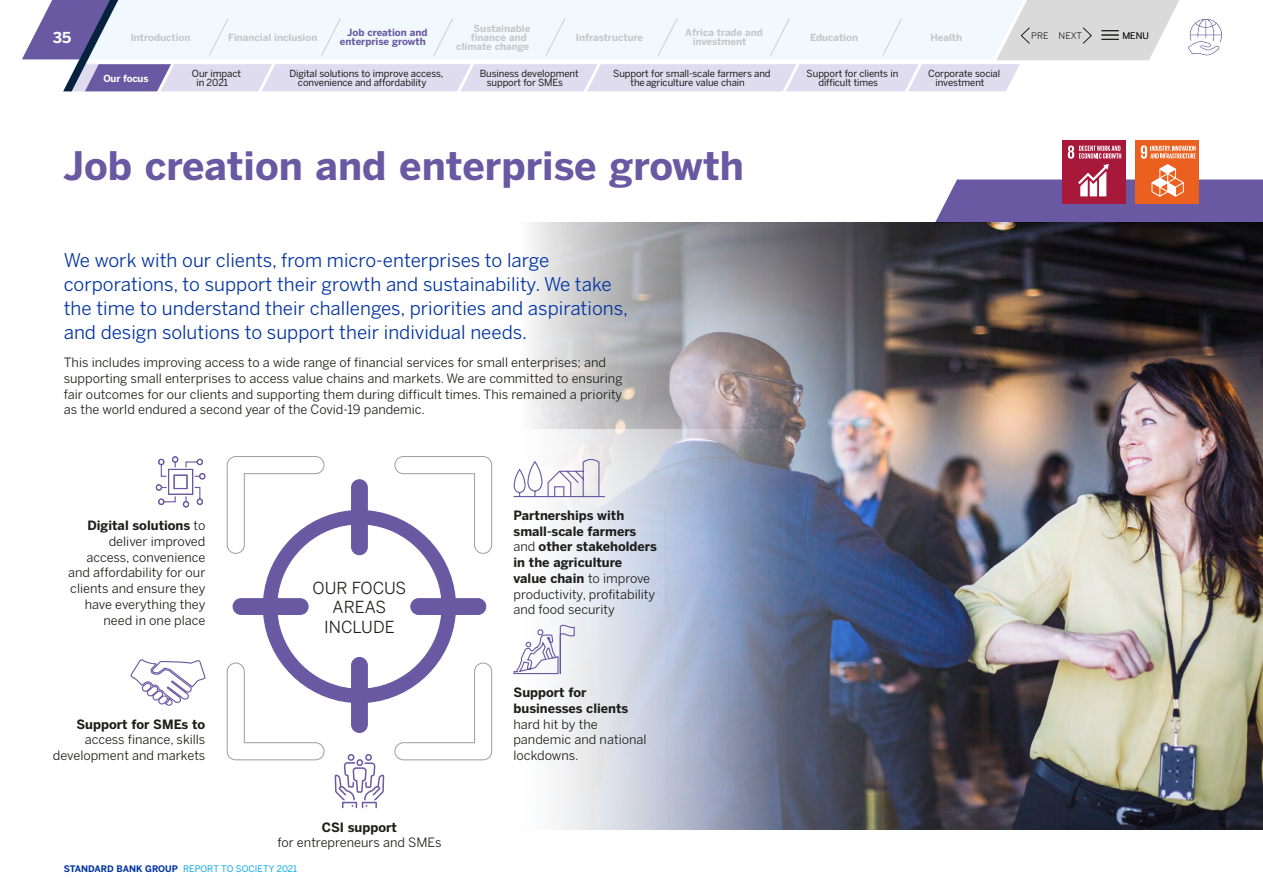
<style>
.page{position:relative;width:1263px;height:893px;background:#fff}
.page>*{position:absolute;margin:0;border:0;box-sizing:border-box;transform-origin:0 0}
.t1{font:700 39px "Benton Sans";color:#6859a2}
.t2{font:18.75px/24px "Benton Sans";color:#0033a1}
.t3{font:16.5px/19.5px "Benton Sans";color:#1d1d1b;text-align:center}
.t4{font:700 15px "Benton Sans";color:#fff}
.t5{font:12.75px/15.8px "Benton Sans";color:#1d1d1b}
.t6{font:700 12.75px/15.8px "Benton Sans";color:#1d1d1b}
.t7{font:9.75px/8.2px "Benton Sans";letter-spacing:-.01em;color:#1d1d1b}
.t8{font:700 9.75px/9px "Benton Sans";color:#c6c6c6}
.t9{font:700 9.75px/9px "Benton Sans";color:#6859a2;text-align:right}
.t10{font:700 9.75px "Benton Sans";letter-spacing:-.01em;color:#fff}
.t11{font:9px "Benton Sans";color:#00abe7}
.t12{font:9px "Benton Sans";color:#1d1d1b}
.s1{font-weight:700}
.s2{font-weight:700;color:#0033a1}
.s3{font-weight:400}
</style>
<div class="page">
<img style="left:531px;top:222px;width:732px;height:607px">
<svg style="left:226px;top:429px;width:561px;height:400px"></svg>
<div style="left:1062px;top:140px;width:63px;height:64px;background:#a7183b"></div>
<div style="left:1135px;top:140px;width:64px;height:64px;background:#eb601f"></div>
<svg style="left:935px;top:145px;width:328px;height:78px"></svg>
<svg style="left:232px;top:479px;width:255px;height:254px"></svg>
<svg style="left:394px;top:456px;width:98px;height:98px"></svg>
<svg style="left:227px;top:456px;width:98px;height:98px"></svg>
<svg style="left:227px;top:662px;width:98px;height:98px"></svg>
<svg style="left:394px;top:662px;width:98px;height:98px"></svg>
<svg style="left:130px;top:659px;width:76px;height:47px"></svg>
<svg style="left:155px;top:456px;width:51px;height:52px"></svg>
<svg style="left:513px;top:624px;width:62px;height:51px"></svg>
<svg style="left:512px;top:458px;width:94px;height:40px"></svg>
<svg style="left:335px;top:754px;width:49px;height:54px"></svg>
<svg style="left:22px;top:0;width:1200px;height:91px"></svg>
<p class="t4" style="left:53px;top:28px;width:20px">35</p>
<p class="t8" style="left:474px;top:24px;width:58px">Sustainable</p>
<p class="t8" style="left:471px;top:33px;width:58px">finance and</p>
<p class="t8" style="left:456px;top:42px;width:75px">climate change</p>
<p class="t8" style="left:131px;top:33px;width:61px">Introduction</p>
<p class="t8" style="left:228px;top:33px;width:91px">Financial inclusion</p>
<p class="t9" style="left:340px;top:28px;width:89px">Job creation and enterprise growth</p>
<p class="t8" style="left:576px;top:33px;width:69px">Infrastructure</p>
<p class="t8" style="left:693px;top:28px;width:72px;text-indent:-8px">Africa trade and investment</p>
<p class="t8" style="left:810px;top:33px;width:50px">Education</p>
<p class="t8" style="left:930px;top:33px;width:33px">Health</p>
<p class="t10" style="left:103px;top:72px;width:47px">Our focus</p>
<p class="t7" style="left:196px;top:69px;width:46px;text-indent:-4px">Our impact in 2021</p>
<p class="t7" style="left:298px;top:69px;width:147px;text-indent:-9px">Digital solutions to improve access, convenience and affordability</p>
<p class="t7" style="left:487px;top:69px;width:93px;text-indent:-7px">Business development support for SMEs</p>
<p class="t7" style="left:631px;top:69px;width:142px;text-indent:-17px">Support for small-scale farmers and the agriculture value chain</p>
<p class="t7" style="left:818px;top:69px;width:81px;text-indent:-12px">Support for clients in difficult times</p>
<p class="t7" style="left:935px;top:69px;width:66px;text-indent:-7px">Corporate social investment</p>
<h1 class="t1" style="left:63px;top:142px;width:682px">Job creation and enterprise growth</h1>
<p class="t2" style="left:64px;top:248px;width:566px">We work with our clients, from micro-enterprises to large corporations, to support their growth and sustainability. We take the time to understand their challenges, priorities and aspirations, and design solutions to support their individual needs.</p>
<p class="t5" style="left:64px;top:354px;width:560px">This includes improving access to a wide range of financial services for small enterprises; and supporting small enterprises to access value chains and markets. We are committed to ensuring fair outcomes for our clients and supporting them during difficult times. This remained a priority as the world endured a second year of the Covid-19 pandemic.</p>
<p class="t12" style="left:1031px;top:31px;width:52px">PRE NEXT</p>
<p class="t12" style="left:1122px;top:30px;width:28px">MENU</p>
<p class="t5" style="left:68px;top:518px;width:139px;text-align:right"><span class="s1">Digital solutions</span> to deliver improved access, convenience and affordability for our clients and ensure they have everything they need in one place</p>
<p class="t6" style="left:76px;top:716px;width:130px">Support for SMEs to</p>
<p class="t5" style="left:53px;top:732px;width:154px;text-align:right">access finance, skills development and markets</p>
<p class="t3" style="left:313px;top:578px;width:95px">OUR FOCUS<br>AREAS<br>INCLUDE</p>
<p class="t6" style="left:322px;top:819px;width:77px">CSI support</p>
<p class="t5" style="left:277px;top:835px;width:166px">for entrepreneurs and SMEs</p>
<p class="t11" style="left:64px;top:864px;width:235px"><span class="s2">STANDARD BANK GROUP</span> REPORT TO SOCIETY 2021</p>
<p class="t6" style="left:513px;top:507px;width:145px">Partnerships with small-scale farmers <span class="s3">and</span> other stakeholders in the agriculture value chain <span class="s3">to improve productivity, profitability and food security</span></p>
<p class="t6" style="left:513px;top:684px;width:116px">Support for businesses clients</p>
<p class="t5" style="left:513px;top:716px;width:134px">hard hit by the pandemic and national lockdowns.</p>
</div>
